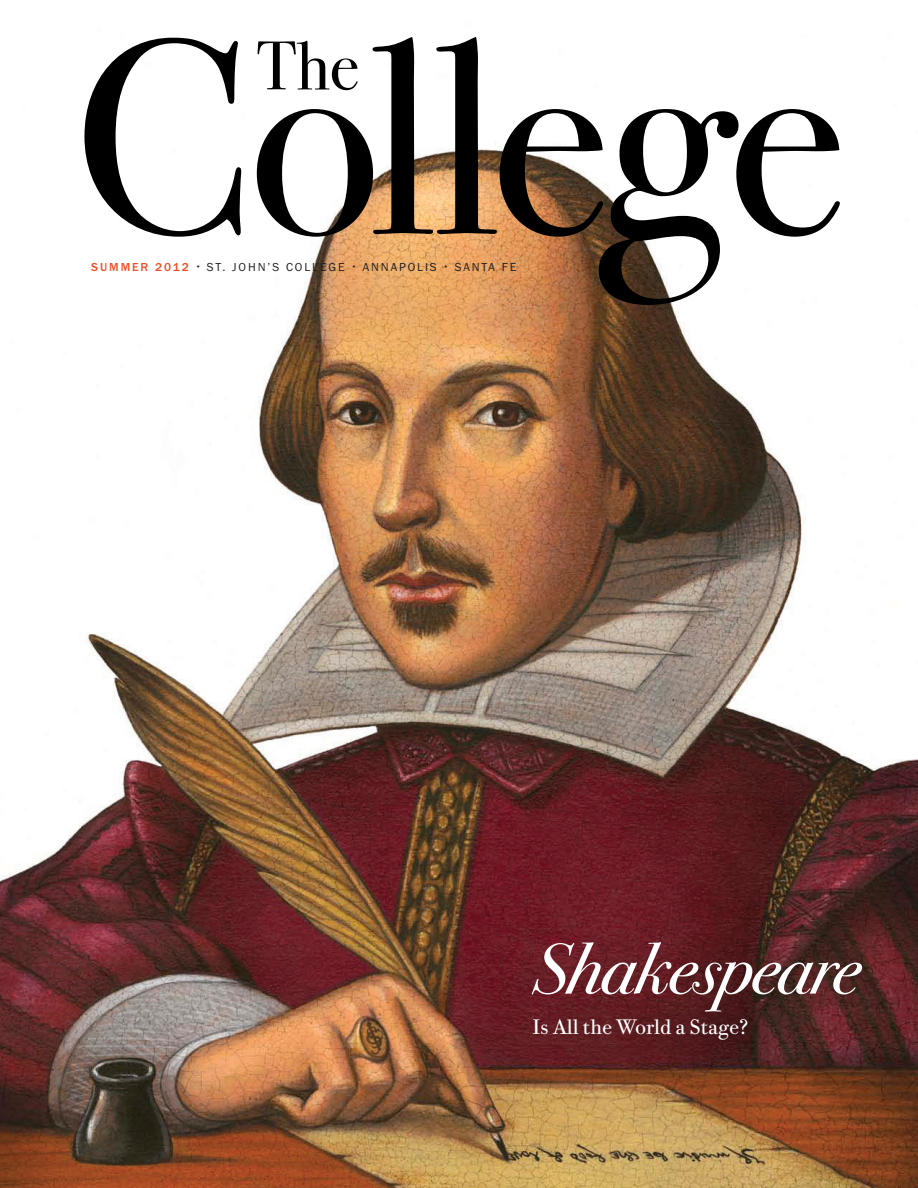
<style>
.page{position:relative;width:918px;height:1188px;background:#fff}
.page>*{position:absolute;margin:0;border:0;box-sizing:border-box;transform-origin:0 0}
.t1{font:277.5px "Bodoni Sev ITC";letter-spacing:-.025em;color:#000}
.t2{font:72px "Bodoni Sev ITC Book Ital OS";letter-spacing:-.02em;color:#fff}
.t3{font:69px "Bodoni Sev ITC";color:#000}
.t4{font:21px "Bodoni Twe ITC";color:#fff}
.t5{font:12px "Franklin Gothic";letter-spacing:.16em;color:#231f20}
.s1{font-weight:500;color:#f04d22}
.s2{font-size:7.5px}
</style>
<div class="page">
<img style="left:0;top:148px;width:918px;height:1040px">
<p class="t1" style="left:73px;top:-25px;width:776px">College</p>
<p class="t3" style="left:256px;top:25px;width:105px">The</p>
<p class="t5" style="left:91px;top:263px;width:427px"><span class="s1">SUMMER 2012</span> <span class="s2">-</span> ST. JOHN’S COLLEGE <span class="s2">-</span> ANNAPOLIS <span class="s2">-</span> SANTA FE</p>
<p class="t2" style="left:534px;top:941px;width:327px">Shakespeare</p>
<p class="t4" style="left:532px;top:1019px;width:218px">Is All the World a Stage?</p>
</div>
